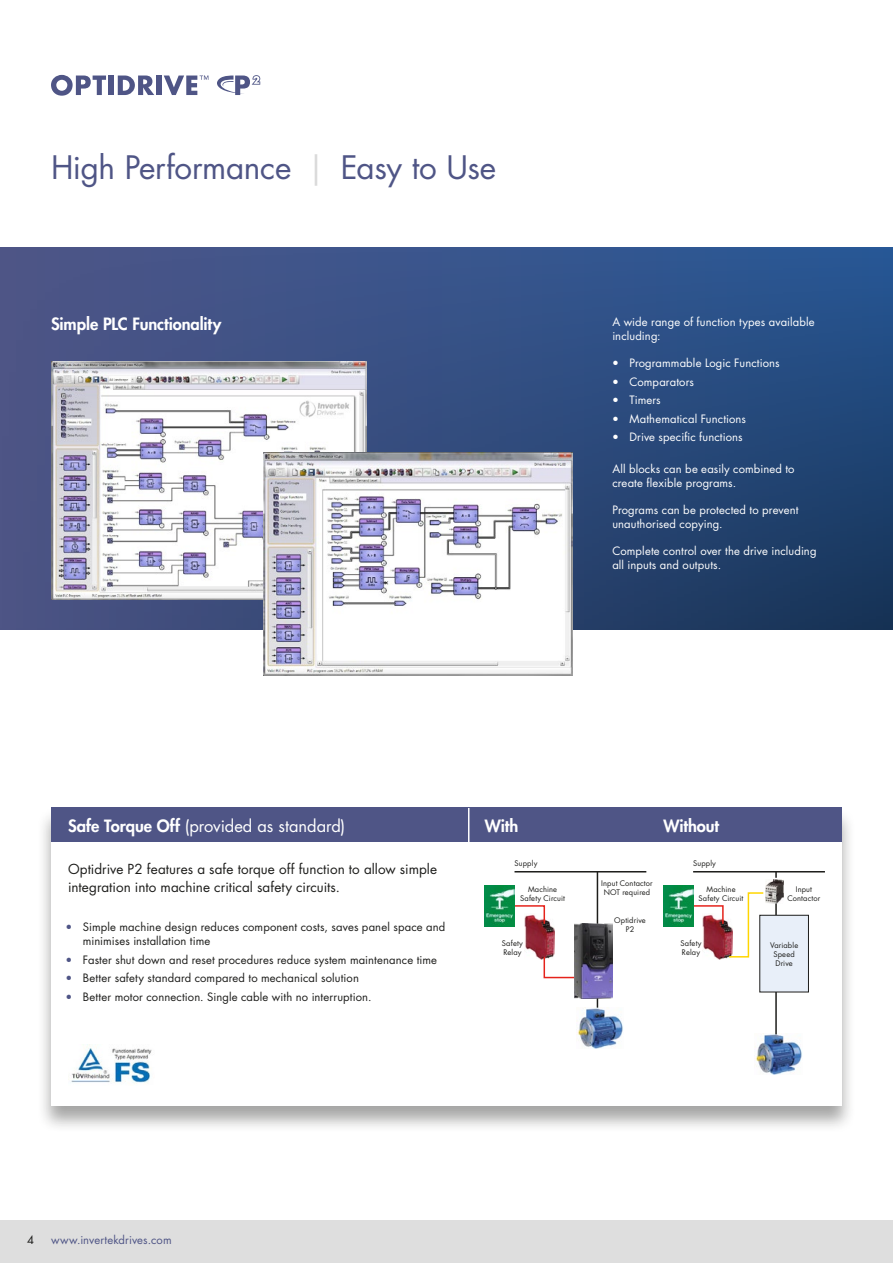
<style>
.page{position:relative;width:893px;height:1263px;background:#fff}
.page>*{position:absolute;margin:0;border:0;box-sizing:border-box;transform-origin:0 0}
.BODY{font:31.5px "Futura Std";letter-spacing:-.01em;color:#4f5586}
.BODY-2{font:800 16.5px "Futura Std";letter-spacing:-.005em;color:#fff}
.t1{font:16.5px "Futura Std";letter-spacing:-.005em;color:#fff}
.Intro_Text{font:13.5px/17.5px "Futura Std";letter-spacing:.005em;color:#1d1d1b}
.BODY-3{font:11.25px/14.2px "Futura Std";letter-spacing:.01em;color:#fff}
.t2{font:11.25px/14.2px "Futura Std";letter-spacing:.01em;color:#1d1d1b}
.t3{font:11.25px "Futura Std";letter-spacing:.01em;color:#4f5586}
.t4{font:7.5px/9px "Futura Std";letter-spacing:.02em;color:#1d1d1b;text-align:center}
.s1{color:#dadada}
.s2{font-weight:800}
</style>
<div class="page">
<div style="left:0;top:1220px;width:893px;height:43px;background:#dedede"></div>
<svg style="left:0;top:247px;width:893px;height:382px;background:#314c7e"></svg>
<div style="left:37px;top:806px;width:819px;height:326px;background:#1d1d1b;opacity:.4"></div>
<div style="left:51px;top:808px;width:791px;height:298px;background:#fff"></div>
<svg style="left:164px;top:76px;width:44px;height:19px"></svg>
<div style="left:157px;top:76px;width:5px;height:19px;background:#4f5586"></div>
<svg style="left:118px;top:76px;width:36px;height:19px"></svg>
<div style="left:109px;top:76px;width:5px;height:19px;background:#4f5586"></div>
<svg style="left:51px;top:75px;width:55px;height:21px"></svg>
<svg style="left:217px;top:75px;width:43px;height:20px"></svg>
<img style="left:51px;top:361px;width:315px;height:238px">
<img style="left:264px;top:453px;width:309px;height:223px">
<div style="left:51px;top:808px;width:791px;height:34px;background:#4f5586"></div>
<hr style="left:468px;top:808px;width:1px;height:34px;background:#fff">
<hr style="left:514px;top:871px;width:132px;height:1px;background:#1d1d1b">
<hr style="left:693px;top:871px;width:132px;height:1px;background:#1d1d1b">
<img style="left:765px;top:879px;width:18px;height:24px">
<img style="left:524px;top:920px;width:30px;height:40px">
<img style="left:716px;top:958px;width:11px;height:2px">
<img style="left:576px;top:1008px;width:47px;height:40px">
<img style="left:756px;top:1034px;width:46px;height:40px">
<svg style="left:514px;top:904px;width:32px;height:21px"></svg>
<svg style="left:543px;top:955px;width:32px;height:24px"></svg>
<hr style="left:597px;top:872px;width:1px;height:52px;background:#1d1d1b">
<svg style="left:775px;top:872px;width:2px;height:6px"></svg>
<hr style="left:775px;top:903px;width:2px;height:21px;background:#1d1d1b">
<hr style="left:775px;top:989px;width:2px;height:45px;background:#1d1d1b">
<div style="left:760px;top:915px;width:48px;height:77px;background:#e8eff9"></div>
<div style="left:760px;top:915px;width:49px;height:77px;border:1px solid #1d1d1b"></div>
<svg style="left:687px;top:891px;width:78px;height:67px"></svg>
<img style="left:485px;top:885px;width:29px;height:41px">
<img style="left:663px;top:885px;width:30px;height:41px">
<img style="left:71px;top:1044px;width:81px;height:40px">
<img style="left:575px;top:923px;width:38px;height:76px">
<svg style="left:613px;top:361px;width:5px;height:4px"></svg>
<svg style="left:613px;top:379px;width:5px;height:5px"></svg>
<svg style="left:613px;top:398px;width:5px;height:4px"></svg>
<svg style="left:613px;top:416px;width:5px;height:5px"></svg>
<svg style="left:613px;top:435px;width:5px;height:4px"></svg>
<p class="BODY" style="left:51px;top:147px;width:447px">High Performance <span class="s1">|</span> Easy to Use</p>
<h2 class="BODY-2" style="left:51px;top:314px;width:172px">Simple PLC Functionality</h2>
<p class="BODY-3" style="left:612px;top:315px;width:204px">A wide range of function types available including:</p>
<p class="BODY-3" style="left:629px;top:356px;width:152px">Programmable Logic Functions</p>
<p class="BODY-3" style="left:629px;top:375px;width:66px">Comparators</p>
<p class="BODY-3" style="left:629px;top:393px;width:33px">Timers</p>
<p class="BODY-3" style="left:629px;top:412px;width:118px">Mathematical Functions</p>
<p class="BODY-3" style="left:629px;top:430px;width:115px">Drive specific functions</p>
<p class="BODY-3" style="left:612px;top:461px;width:184px">All blocks can be easily combined to create flexible programs.</p>
<p class="BODY-3" style="left:612px;top:503px;width:188px">Programs can be protected to prevent unauthorised copying.</p>
<p class="BODY-3" style="left:612px;top:544px;width:206px">Complete control over the drive including all inputs and outputs.</p>
<h2 class="t1" style="left:68px;top:815px;width:279px"><span class="s2">Safe Torque Off</span> (provided as standard)</h2>
<p class="Intro_Text" style="left:68px;top:861px;width:371px">Optidrive P2 features a safe torque off function to allow simple integration into machine critical safety circuits.</p>
<p class="t2" style="left:83px;top:920px;width:364px">Simple machine design reduces component costs, saves panel space and minimises installation time</p>
<p class="t2" style="left:83px;top:953px;width:356px">Faster shut down and reset procedures reduce system maintenance time</p>
<p class="t2" style="left:83px;top:971px;width:278px">Better safety standard compared to mechanical solution</p>
<p class="t2" style="left:83px;top:990px;width:290px">Better motor connection. Single cable with no interruption.</p>
<p class="BODY-2" style="left:485px;top:815px;width:35px">With</p>
<p class="BODY-2" style="left:663px;top:815px;width:57px">Without</p>
<p class="t4" style="left:514px;top:859px;width:24px">Supply</p>
<p class="t4" style="left:693px;top:859px;width:24px">Supply</p>
<p class="t4" style="left:601px;top:878px;width:53px">Input Contactor<br>NOT required</p>
<p class="t4" style="left:787px;top:884px;width:34px">Input<br>Contactor</p>
<p class="t4" style="left:614px;top:915px;width:33px">Optidrive<br>P2</p>
<p class="t4" style="left:770px;top:941px;width:30px">Variable<br>Speed<br>Drive</p>
<p class="t4" style="left:520px;top:884px;width:46px">Machine<br>Safety Circuit</p>
<p class="t4" style="left:699px;top:884px;width:46px">Machine<br>Safety Circuit</p>
<p class="t4" style="left:502px;top:939px;width:23px;text-align:left">Safety<br>Relay</p>
<p class="t4" style="left:680px;top:939px;width:23px;text-align:left">Safety<br>Relay</p>
<p class="t2" style="left:27px;top:1232px;width:8px">4</p>
<p class="t3" style="left:51px;top:1232px;width:122px">www.invertekdrives.com</p>
</div>
